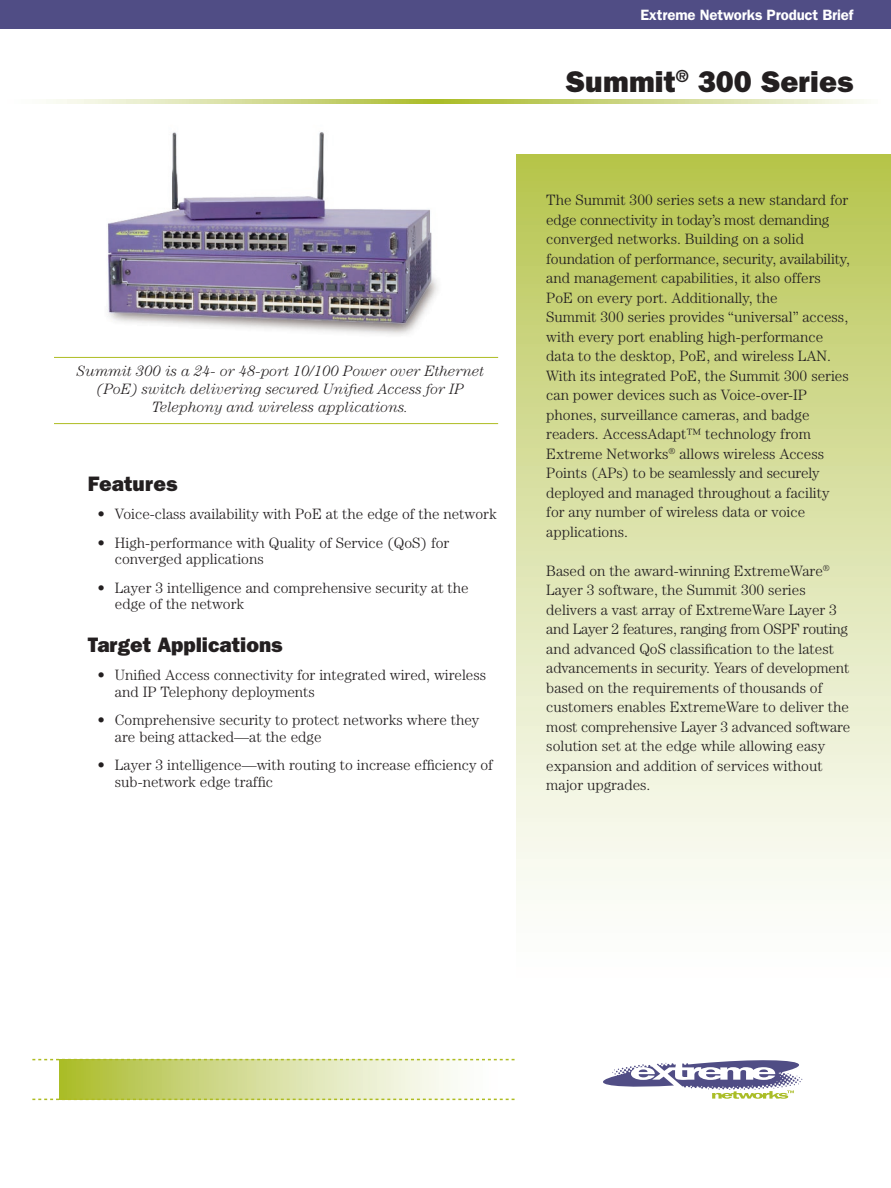
<style>
.page{position:relative;width:891px;height:1188px;background:#fff}
.page>*{position:absolute;margin:0;border:0;box-sizing:border-box;transform-origin:0 0}
.t1{font:800 30px "Franklin Gothic";color:#231f20}
.t2{font:800 21px "Franklin Gothic";color:#231f20}
.t3{font:300 15px/19.5px "Century";color:#231f20}
.t4{font:italic 300 15px/18px "Century";color:#231f20;text-align:center}
.t5{font:600 15px "Franklin Gothic";letter-spacing:-.01em;color:#fff}
</style>
<div class="page">
<img style="left:107px;top:132px;width:331px;height:203px">
<div style="left:516px;top:155px;width:374px;height:822px;background:linear-gradient(to bottom,#b9c654,#fff)"></div>
<hr style="left:54px;top:357px;width:444px;height:1px;background:#aebc21">
<hr style="left:54px;top:423px;width:444px;height:1px;background:#aebc21">
<svg style="left:603px;top:1060px;width:199px;height:39px"></svg>
<svg style="left:46px;top:99px;width:818px;height:5px;background:#d2db92"></svg>
<div style="left:60px;top:1060px;width:441px;height:39px;background:linear-gradient(to right,#aebe35,#fff)"></div>
<svg style="left:32px;top:1099px;width:483px;height:1px"></svg>
<svg style="left:32px;top:1059px;width:483px;height:1px"></svg>
<div style="left:0;top:0;width:891px;height:29px;background:#504d85"></div>
<p class="t4" style="left:77px;top:362px;width:409px">Summit 300 is a 24- or 48-port 10/100 Power over Ethernet (PoE) switch delivering secured Unified Access for IP<br>Telephony and wireless applications.</p>
<h2 class="t2" style="left:88px;top:471px;width:91px">Features</h2>
<p class="t3" style="left:115px;top:500px;width:383px;line-height:28.5px">Voice-class availability with PoE at the edge of the network<br>High-performance with Quality of Service (QoS) for</p>
<p class="t3" style="left:115px;top:545px;width:355px;line-height:28.5px">converged applications<br>Layer 3 intelligence and comprehensive security at the</p>
<p class="t3" style="left:115px;top:594px;width:131px">edge of the network</p>
<h2 class="t2" style="left:88px;top:632px;width:196px">Target Applications</h2>
<p class="t3" style="left:115px;top:667px;width:373px;line-height:16.5px">Unified Access connectivity for integrated wired, wireless and IP Telephony deployments</p>
<p class="t3" style="left:115px;top:712px;width:366px;line-height:16.5px">Comprehensive security to protect networks where they are being attacked—at the edge</p>
<p class="t3" style="left:115px;top:757px;width:380px;line-height:16.5px">Layer 3 intelligence—with routing to increase efficiency of sub-network edge traffic</p>
<p class="t3" style="left:98px;top:500px;width:9px;line-height:28.5px">• •</p>
<p class="t3" style="left:98px;top:578px;width:9px">•</p>
<p class="t3" style="left:98px;top:665px;width:9px">•</p>
<p class="t3" style="left:98px;top:710px;width:9px">•</p>
<p class="t3" style="left:98px;top:755px;width:9px">•</p>
<p class="t5" style="left:640px;top:6px;width:214px">Extreme Networks Product Brief</p>
<h1 class="t1" style="left:565px;top:64px;width:289px">Summit<sup>®</sup> 300 Series</h1>
<p class="t3" style="left:546px;top:190px;width:305px">The Summit 300 series sets a new standard for edge connectivity in today’s most demanding converged networks. Building on a solid foundation of performance, security, availability, and management capabilities, it also offers PoE on every port. Additionally, the<br>Summit 300 series provides “universal” access, with every port enabling high-performance data to the desktop, PoE, and wireless LAN.<br>With its integrated PoE, the Summit 300 series can power devices such as Voice-over-IP phones, surveillance cameras, and badge readers. AccessAdapt™ technology from Extreme Networks<sup>®</sup> allows wireless Access Points (APs) to be seamlessly and securely deployed and managed throughout a facility for any number of wireless data or voice applications.</p>
<p class="t3" style="left:546px;top:561px;width:306px">Based on the award-winning ExtremeWare<sup>® </sup>Layer 3 software, the Summit 300 series delivers a vast array of ExtremeWare Layer 3 and Layer 2 features, ranging from OSPF routing and advanced QoS classification to the latest advancements in security. Years of development based on the requirements of thousands of customers enables ExtremeWare to deliver the most comprehensive Layer 3 advanced software solution set at the edge while allowing easy expansion and addition of services without major upgrades.</p>
</div>
